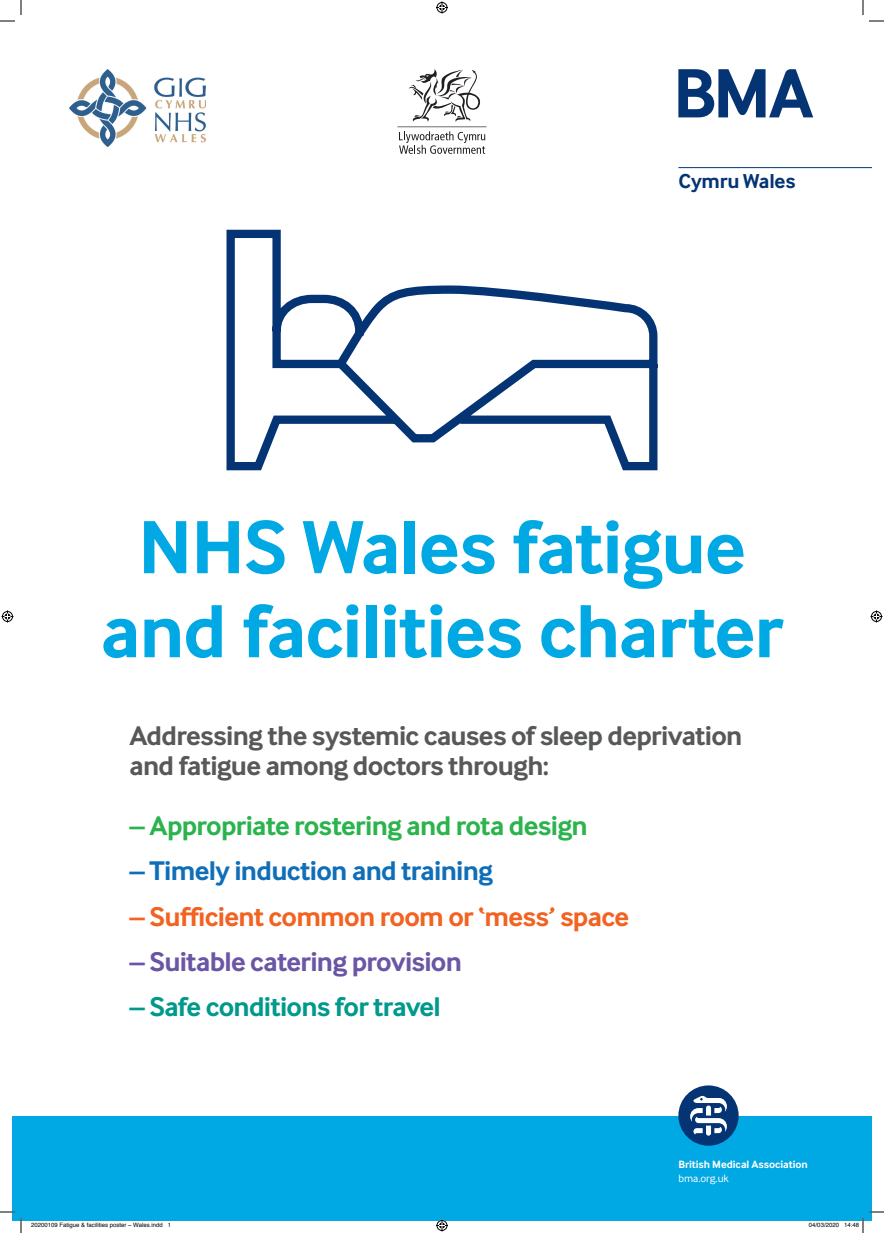
<style>
.page{position:relative;width:884px;height:1233px;background:#fff}
.page>*{position:absolute;margin:0;border:0;box-sizing:border-box;transform-origin:0 0}
.t1{font:700 78px/84px "Inter Face";letter-spacing:-.02em;color:#00a8e4;text-align:center}
.t2{font:700 28px/30px "Inter Face";letter-spacing:-.025em;color:#57585a}
.t3{font:700 28px "Inter Face";letter-spacing:-.025em;color:#2bb34d}
.t4{font:700 28px "Inter Face";letter-spacing:-.025em;color:#f26221}
.t5{font:700 28px "Inter Face";letter-spacing:-.025em;color:#0f6eb8}
.t6{font:700 28px "Inter Face";letter-spacing:-.025em;color:#6a56a4}
.t7{font:700 28px "Inter Face";letter-spacing:-.025em;color:#00998b}
.t8{font:700 20.9px "Inter Face";letter-spacing:-.01em;color:#053474}
.t9{font:700 11px "Inter Face";letter-spacing:-.005em;color:#fff}
.t10{font:11px "Inter Face";letter-spacing:-.005em;color:#fff}
.t11{font:6px "Helvetica";color:#000}
</style>
<div class="page">
<svg style="left:678px;top:69px;width:135px;height:48px"></svg>
<div style="left:12px;top:1115px;width:859px;height:105px;background:#00a8e4"></div>
<div style="left:678px;top:1085px;width:61px;height:60px;background:#053474;border-radius:50%"></div>
<svg style="left:690px;top:1096px;width:37px;height:39px"></svg>
<svg style="left:226px;top:229px;width:432px;height:242px"></svg>
<hr style="left:678px;top:167px;width:193px;height:1px;background:#053474">
<img style="left:69px;top:69px;width:137px;height:77px">
<svg style="left:409px;top:69px;width:71px;height:53px"></svg>
<svg style="left:399px;top:131px;width:86px;height:23px"></svg>
<hr style="left:397px;top:126px;width:90px;height:1px;background:#231f20">
<svg style="left:0;top:1211px;width:15px;height:1px"></svg>
<svg style="left:869px;top:1211px;width:15px;height:1px"></svg>
<svg style="left:0;top:0;width:22px;height:22px"></svg>
<svg style="left:20px;top:1218px;width:2px;height:15px"></svg>
<svg style="left:862px;top:0;width:22px;height:22px"></svg>
<svg style="left:436px;top:1px;width:12px;height:12px"></svg>
<svg style="left:436px;top:1219px;width:12px;height:12px"></svg>
<svg style="left:2px;top:610px;width:12px;height:12px"></svg>
<svg style="left:870px;top:610px;width:12px;height:12px"></svg>
<svg style="left:809px;top:1218px;width:55px;height:15px"></svg>
<p class="t8" style="left:678px;top:169px;width:119px">Cymru Wales</p>
<h1 class="t1" style="left:101px;top:505px;width:684px">NHS Wales fatigue and facilities charter</h1>
<p class="t2" style="left:129px;top:721px;width:615px">Addressing the systemic causes of sleep deprivation and fatigue among doctors through:</p>
<p class="t3" style="left:129px;top:810px;width:460px">– Appropriate rostering and rota design</p>
<p class="t5" style="left:129px;top:855px;width:365px">– Timely induction and training</p>
<p class="t4" style="left:129px;top:900px;width:501px">– Sufficient common room or ‘mess’ space</p>
<p class="t6" style="left:129px;top:945px;width:334px">– Suitable catering provision</p>
<p class="t7" style="left:129px;top:990px;width:313px">– Safe conditions for travel</p>
<p class="t9" style="left:678px;top:1158px;width:131px">British Medical Association</p>
<p class="t10" style="left:678px;top:1172px;width:52px">bma.org.uk</p>
<p class="t11" style="left:31px;top:1220px;width:142px">20200109 Fatigue &amp; facilities poster – Wales.indd 1</p>
<p class="t11" style="left:809px;top:1220px;width:52px">04/03/2020 14:48</p>
</div>
